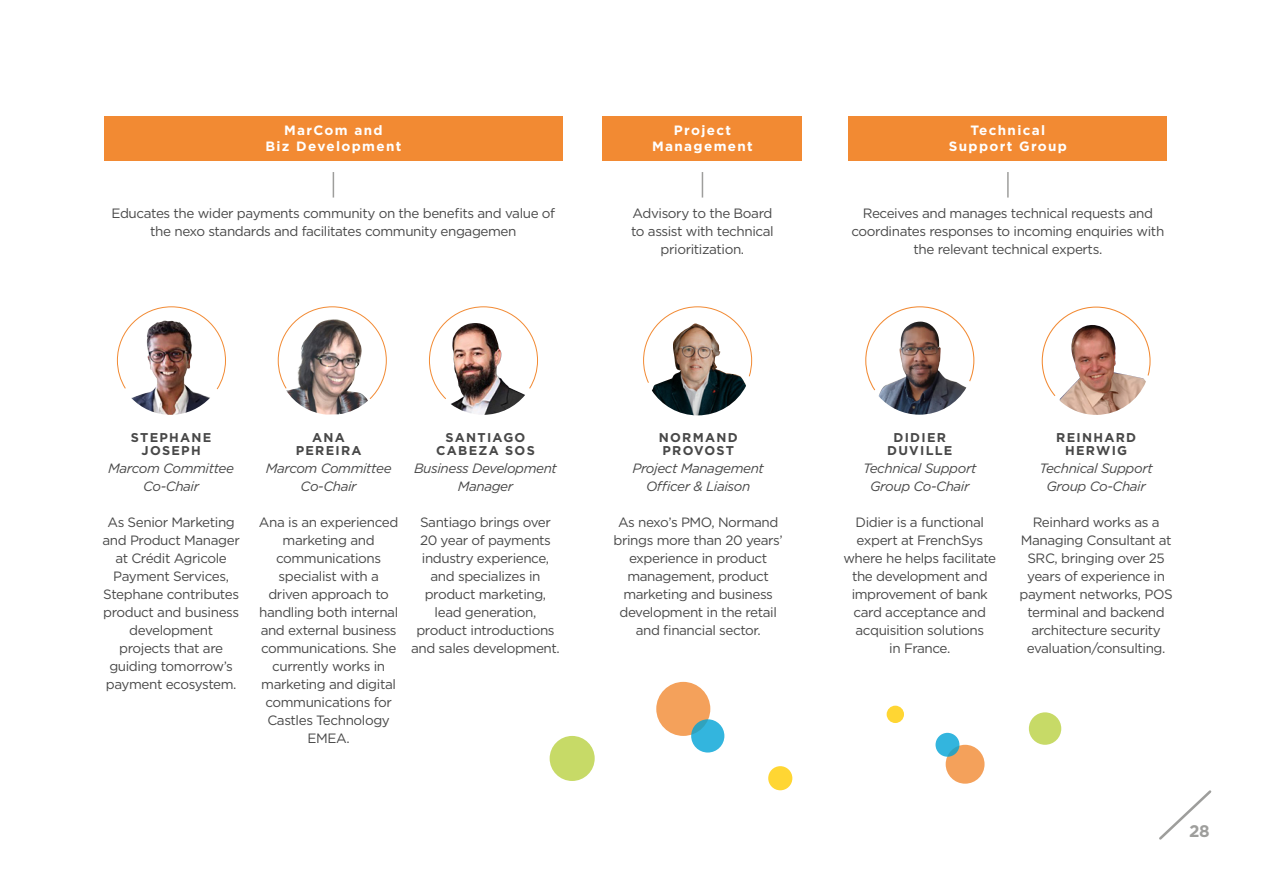
<style>
.page{position:relative;width:1263px;height:893px;background:#fff}
.page>*{position:absolute;margin:0;border:0;box-sizing:border-box;transform-origin:0 0}
.t1{font:700 16.8px "Gotham";color:#9e9e9c}
.t2{font:13.5px/18px "Gotham";letter-spacing:-.03em;color:#484848;text-align:center}
.t3{font:italic 13.5px/18px "Gotham";letter-spacing:-.03em;color:#484848;text-align:center}
.t4{font:700 13.5px/16.5px "Gotham";letter-spacing:.1em;color:#fff;text-align:center}
.t5{font:700 12.75px/12.8px "Gotham";letter-spacing:.1em;color:#484848;text-align:center}
</style>
<div class="page">
<svg style="left:1159px;top:790px;width:53px;height:50px"></svg>
<div style="left:104px;top:116px;width:459px;height:44px;background:#f28a33"></div>
<svg style="left:333px;top:172px;width:1px;height:26px"></svg>
<div style="left:656px;top:682px;width:54px;height:54px;background:#f4a15b;border-radius:50%"></div>
<svg style="left:691px;top:719px;width:33px;height:33px"></svg>
<div style="left:550px;top:736px;width:45px;height:45px;background:#c7da67;border-radius:50%"></div>
<div style="left:768px;top:766px;width:24px;height:24px;background:#ffd633;border-radius:50%"></div>
<svg style="left:116px;top:306px;width:110px;height:84px"></svg>
<img style="left:131px;top:321px;width:79px;height:94px">
<svg style="left:277px;top:306px;width:110px;height:93px"></svg>
<img style="left:286px;top:319px;width:82px;height:96px">
<div style="left:603px;top:116px;width:199px;height:44px;background:#f28a33"></div>
<svg style="left:702px;top:172px;width:1px;height:26px"></svg>
<img style="left:652px;top:384px;width:94px;height:31px">
<svg style="left:643px;top:306px;width:110px;height:78px"></svg>
<div style="left:848px;top:116px;width:319px;height:44px;background:#f28a33"></div>
<hr style="left:1007px;top:172px;width:2px;height:26px;background:#9e9e9c">
<img style="left:1060px;top:397px;width:76px;height:18px">
<svg style="left:1041px;top:306px;width:110px;height:91px"></svg>
<svg style="left:865px;top:306px;width:110px;height:85px"></svg>
<img style="left:878px;top:322px;width:88px;height:93px">
<div style="left:946px;top:745px;width:38px;height:39px;background:#f4a15b;border-radius:50%"></div>
<svg style="left:935px;top:733px;width:24px;height:24px"></svg>
<div style="left:1029px;top:712px;width:32px;height:33px;background:#c7da67;border-radius:50%"></div>
<div style="left:887px;top:706px;width:17px;height:17px;background:#ffd633;border-radius:50%"></div>
<img style="left:451px;top:400px;width:70px;height:15px">
<img style="left:429px;top:306px;width:109px;height:94px">
<p class="t4" style="left:265px;top:122px;width:138px">MarCom and<br>Biz Development</p>
<p class="t2" style="left:112px;top:204px;width:445px">Educates the wider payments community on the benefits and value of the nexo standards and facilitates community engagemen</p>
<p class="t4" style="left:652px;top:122px;width:102px">Project<br>Management</p>
<p class="t2" style="left:631px;top:204px;width:144px">Advisory to the Board to assist with technical prioritization.</p>
<p class="t4" style="left:949px;top:122px;width:120px">Technical<br>Support Group</p>
<p class="t2" style="left:851px;top:204px;width:314px">Receives and manages technical requests and coordinates responses to incoming enquiries with the relevant technical experts.</p>
<p class="t5" style="left:131px;top:431px;width:82px">STEPHANE<br>JOSEPH</p>
<p class="t3" style="left:108px;top:459px;width:127px">Marcom Committee<br>Co-Chair</p>
<p class="t2" style="left:102px;top:513px;width:139px">As Senior Marketing and Product Manager at Crédit Agricole<br>Payment Services,<br>Stephane contributes product and business development projects that are guiding tomorrow’s payment ecosystem.</p>
<p class="t5" style="left:296px;top:431px;width:67px">ANA<br>PEREIRA</p>
<p class="t3" style="left:266px;top:459px;width:127px">Marcom Committee<br>Co-Chair</p>
<p class="t2" style="left:259px;top:513px;width:141px">Ana is an experienced marketing and communications specialist with a driven approach to handling both internal and external business communications. She currently works in marketing and digital communications for<br>Castles Technology<br>EMEA.</p>
<p class="t5" style="left:436px;top:431px;width:100px">SANTIAGO<br>CABEZA SOS</p>
<p class="t3" style="left:414px;top:459px;width:145px">Business Development<br>Manager</p>
<p class="t2" style="left:411px;top:513px;width:150px">Santiago brings over<br>20 year of payments industry experience, and specializes in product marketing, lead generation, product introductions and sales development.</p>
<p class="t5" style="left:659px;top:431px;width:80px;text-align:left">NORMAND<br>PROVOST</p>
<p class="t3" style="left:632px;top:459px;width:133px">Project Management<br>Officer &amp; Liaison</p>
<p class="t2" style="left:613px;top:513px;width:171px">As nexo’s PMO, Normand brings more than 20 years’ experience in product management, product marketing and business development in the retail and financial sector.</p>
<p class="t5" style="left:887px;top:431px;width:67px">DIDIER<br>DUVILLE</p>
<p class="t3" style="left:863px;top:459px;width:115px">Technical Support<br>Group Co-Chair</p>
<p class="t2" style="left:843px;top:513px;width:154px">Didier is a functional expert at FrenchSys where he helps facilitate the development and improvement of bank card acceptance and acquisition solutions<br>in France.</p>
<p class="t5" style="left:1056px;top:431px;width:81px">REINHARD<br>HERWIG</p>
<p class="t3" style="left:1039px;top:459px;width:115px">Technical Support<br>Group Co-Chair</p>
<p class="t2" style="left:1019px;top:513px;width:155px">Reinhard works as a<br>Managing Consultant at<br>SRC, bringing over 25 years of experience in payment networks, POS terminal and backend architecture security evaluation/consulting.</p>
<p class="t1" style="left:1189px;top:820px;width:22px">28</p>
</div>
